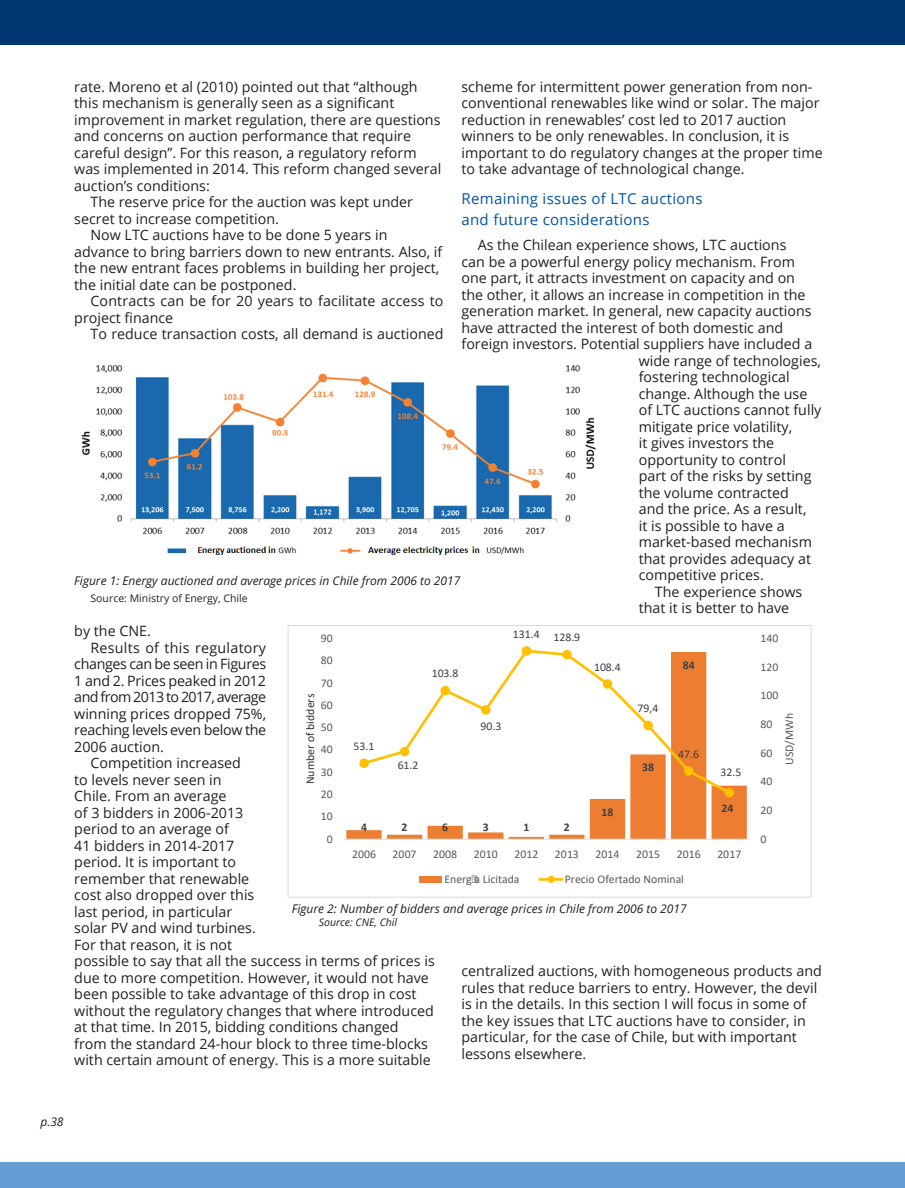
<style>
.page{position:relative;width:905px;height:1188px;background:#fff}
.page>*{position:absolute;margin:0;border:0;box-sizing:border-box;transform-origin:0 0}
.Heading_NEW{font:15px/21px "Open Sans";letter-spacing:.02em;color:#0155a5}
.Body_Text_NEW{font:14.25px/16.5px "Open Sans";color:#231f20}
.Figure_Caption_NEW{font:italic 12px "Open Sans";color:#231f20}
.t1{font:11.7px "Calibri";color:#595959}
.t2{font:11.7px "Calibri";color:#404040}
.t3{font:11.7px "Calibri";letter-spacing:.005em;color:#333}
.t4{font:700 11.7px "Calibri";color:#404040}
.Body_Text_NEW-2{font:10.5px "Open Sans";color:#231f20}
.Figure_Caption_NEW-2{font:italic 10.5px "Open Sans";color:#231f20}
</style>
<div class="page">
<div style="left:0;top:1162px;width:904px;height:26px;background:#639dd4"></div>
<div style="left:0;top:0;width:904px;height:44px;background:#013874"></div>
<img style="left:81px;top:365px;width:515px;height:190px">
<svg style="left:346px;top:765px;width:400px;height:74px"></svg>
<hr style="left:344px;top:839px;width:405px;height:1px;background:#d9d9d9">
<svg style="left:361px;top:648px;width:371px;height:148px"></svg>
<div style="left:359px;top:758px;width:10px;height:10px;background:#ffc000;border-radius:50%"></div>
<div style="left:400px;top:747px;width:9px;height:9px;background:#ffc000;border-radius:50%"></div>
<div style="left:440px;top:686px;width:10px;height:9px;background:#ffc000;border-radius:50%"></div>
<div style="left:481px;top:705px;width:9px;height:10px;background:#ffc000;border-radius:50%"></div>
<div style="left:521px;top:646px;width:10px;height:10px;background:#ffc000;border-radius:50%"></div>
<div style="left:562px;top:650px;width:9px;height:9px;background:#ffc000;border-radius:50%"></div>
<div style="left:602px;top:679px;width:10px;height:10px;background:#ffc000;border-radius:50%"></div>
<div style="left:643px;top:721px;width:10px;height:9px;background:#ffc000;border-radius:50%"></div>
<div style="left:684px;top:766px;width:9px;height:10px;background:#ffc000;border-radius:50%"></div>
<div style="left:724px;top:788px;width:10px;height:9px;background:#ffc000;border-radius:50%"></div>
<div style="left:419px;top:876px;width:23px;height:7px;background:#ed7d31"></div>
<hr style="left:539px;top:878px;width:23px;height:3px;background:#ffc000">
<div style="left:547px;top:876px;width:7px;height:7px;background:#ffc000;border-radius:50%"></div>
<div style="left:288px;top:626px;width:523px;height:272px;border:1px solid #d9d9d9"></div>
<p class="Body_Text_NEW" style="left:461px;top:78px;width:363px">scheme for intermittent power generation from non&shy;conventional renewables like wind or solar. The major reduction in renewables’ cost led to 2017 auction winners to be only renewables. In conclusion, it is important to do regulatory changes at the proper time to take advantage of technological change.</p>
<p class="Heading_NEW" style="left:461px;top:188px;width:242px">Remaining issues of LTC auctions and future considerations</p>
<p class="Body_Text_NEW" style="left:477px;top:237px;width:310px">As the Chilean experience shows, LTC auctions</p>
<p class="Body_Text_NEW" style="left:461px;top:253px;width:335px">can be a powerful energy policy mechanism. From</p>
<p class="Body_Text_NEW" style="left:461px;top:270px;width:335px">one part, it attracts investment on capacity and on</p>
<p class="Body_Text_NEW" style="left:461px;top:286px;width:345px">the other, it allows an increase in competition in the</p>
<p class="Body_Text_NEW" style="left:461px;top:303px;width:351px">generation market. In general, new capacity auctions</p>
<p class="Body_Text_NEW" style="left:461px;top:319px;width:323px">have attracted the interest of both domestic and</p>
<p class="Body_Text_NEW" style="left:461px;top:336px;width:352px">foreign investors. Potential suppliers have included a</p>
<p class="Body_Text_NEW" style="left:638px;top:352px;width:184px">wide range of technologies,</p>
<p class="Body_Text_NEW" style="left:638px;top:369px;width:152px">fostering technological</p>
<p class="Body_Text_NEW" style="left:638px;top:385px;width:170px">change. Although the use</p>
<p class="Body_Text_NEW" style="left:638px;top:402px;width:184px">of LTC auctions cannot fully</p>
<p class="Body_Text_NEW" style="left:638px;top:418px;width:155px">mitigate price volatility,</p>
<p class="Body_Text_NEW" style="left:638px;top:435px;width:137px">it gives investors the</p>
<p class="Body_Text_NEW" style="left:638px;top:451px;width:149px">opportunity to control</p>
<p class="Body_Text_NEW" style="left:638px;top:468px;width:174px">part of the risks by setting</p>
<p class="Body_Text_NEW" style="left:638px;top:484px;width:151px">the volume contracted</p>
<p class="Body_Text_NEW" style="left:638px;top:501px;width:169px">and the price. As a result,</p>
<p class="Body_Text_NEW" style="left:638px;top:517px;width:147px">it is possible to have a</p>
<p class="Body_Text_NEW" style="left:638px;top:534px;width:175px">market-based mechanism</p>
<p class="Body_Text_NEW" style="left:638px;top:550px;width:174px">that provides adequacy at</p>
<p class="Body_Text_NEW" style="left:638px;top:567px;width:127px">competitive prices.</p>
<p class="Body_Text_NEW" style="left:638px;top:583px;width:165px;text-indent:16px">The experience shows that it is better to have</p>
<p class="Body_Text_NEW" style="left:74px;top:78px;width:368px">rate. Moreno et al (2010) pointed out that “although this mechanism is generally seen as a significant improvement in market regulation, there are questions and concerns on auction performance that require careful design”. For this reason, a regulatory reform was implemented in 2014. This reform changed several auction’s conditions:</p>
<p class="Body_Text_NEW" style="left:74px;top:194px;width:340px;text-indent:16px">The reserve price for the auction was kept under secret to increase competition.</p>
<p class="Body_Text_NEW" style="left:74px;top:227px;width:369px;text-indent:16px">Now LTC auctions have to be done 5 years in advance to bring barriers down to new entrants. Also, if the new entrant faces problems in building her project, the initial date can be postponed.</p>
<p class="Body_Text_NEW" style="left:74px;top:293px;width:370px;text-indent:16px">Contracts can be for 20 years to facilitate access to project finance</p>
<p class="Body_Text_NEW" style="left:90px;top:326px;width:354px">To reduce transaction costs, all demand is auctioned</p>
<p class="Figure_Caption_NEW" style="left:74px;top:573px;width:387px">Figure 1: Energy auctioned and average prices in Chile from 2006 to 2017</p>
<p class="Body_Text_NEW-2" style="left:90px;top:591px;width:159px">Source: Ministry of Energy, Chile</p>
<p class="Body_Text_NEW" style="left:74px;top:623px;width:78px">by the CNE.</p>
<p class="Body_Text_NEW" style="left:74px;top:639px;width:193px;text-align:justify;text-indent:16px">Results of this regulatory changes can be seen in Figures 1 and 2. Prices peaked in 2012 and from 2013 to 2017, average winning prices dropped 75%, reaching levels even below the 2006 auction.</p>
<p class="Body_Text_NEW" style="left:74px;top:755px;width:362px;text-indent:16px">Competition increased<br>to levels never seen in<br>Chile. From an average<br>of 3 bidders in 2006-2013<br>period to an average of<br>41 bidders in 2014-2017<br>period. It is important to<br>remember that renewable<br>cost also dropped over this<br>last period, in particular<br>solar PV and wind turbines.<br>For that reason, it is not<br>possible to say that all the success in terms of prices is due to more competition. However, it would not have been possible to take advantage of this drop in cost without the regulatory changes that where introduced at that time. In 2015, bidding conditions changed<br>from the standard 24-hour block to three time-blocks with certain amount of energy. This is a more suitable</p>
<p class="t2" style="left:513px;top:628px;width:69px">131.4 128.9</p>
<p class="t1" style="left:321px;top:630px;width:13px">90</p>
<p class="t1" style="left:760px;top:630px;width:19px">140</p>
<p class="t1" style="left:321px;top:652px;width:13px">80</p>
<p class="t4" style="left:682px;top:656px;width:13px">84</p>
<p class="t2" style="left:594px;top:659px;width:28px">108.4</p>
<p class="t1" style="left:760px;top:659px;width:19px">120</p>
<p class="t2" style="left:431px;top:665px;width:28px">103.8</p>
<p class="t1" style="left:321px;top:675px;width:13px">70</p>
<p class="t1" style="left:760px;top:687px;width:19px">100</p>
<p class="t3" style="left:302px;top:784px;width:92px;rotate:-90deg">Number of bidders</p>
<p class="t1" style="left:321px;top:697px;width:13px">60</p>
<p class="t2" style="left:637px;top:700px;width:22px">79,4</p>
<p class="t1" style="left:781px;top:765px;width:53px;rotate:-90deg">USD/MWh</p>
<p class="t1" style="left:760px;top:716px;width:13px">80</p>
<p class="t2" style="left:480px;top:718px;width:22px">90.3</p>
<p class="t1" style="left:321px;top:719px;width:13px">50</p>
<p class="t2" style="left:353px;top:738px;width:22px">53.1</p>
<p class="t1" style="left:321px;top:741px;width:13px">40</p>
<p class="t1" style="left:760px;top:745px;width:13px">60</p>
<p class="t2" style="left:678px;top:746px;width:22px">47.6</p>
<p class="t2" style="left:397px;top:757px;width:22px">61.2</p>
<p class="t4" style="left:642px;top:759px;width:13px">38</p>
<p class="t1" style="left:321px;top:764px;width:13px">30</p>
<p class="t2" style="left:720px;top:764px;width:22px">32.5</p>
<p class="t1" style="left:760px;top:773px;width:13px">40</p>
<p class="t1" style="left:321px;top:786px;width:13px">20</p>
<p class="t4" style="left:721px;top:800px;width:13px">24</p>
<p class="t1" style="left:760px;top:802px;width:13px">20</p>
<p class="t4" style="left:601px;top:803px;width:13px">18</p>
<p class="t1" style="left:321px;top:808px;width:13px">10</p>
<p class="t4" style="left:361px;top:818px;width:7px">4</p>
<p class="t4" style="left:401px;top:818px;width:7px">2</p>
<p class="t4" style="left:442px;top:818px;width:7px">6</p>
<p class="t4" style="left:483px;top:818px;width:7px">3</p>
<p class="t4" style="left:523px;top:818px;width:7px">1</p>
<p class="t4" style="left:564px;top:818px;width:7px">2</p>
<p class="t1" style="left:327px;top:831px;width:7px">0</p>
<p class="t1" style="left:760px;top:831px;width:7px">0</p>
<p class="t1" style="left:352px;top:846px;width:25px">2006</p>
<p class="t1" style="left:392px;top:846px;width:25px">2007</p>
<p class="t1" style="left:433px;top:846px;width:25px">2008</p>
<p class="t1" style="left:474px;top:846px;width:25px">2010</p>
<p class="t1" style="left:514px;top:846px;width:25px">2012</p>
<p class="t1" style="left:555px;top:846px;width:25px">2013</p>
<p class="t1" style="left:595px;top:846px;width:25px">2014</p>
<p class="t1" style="left:636px;top:846px;width:25px">2015</p>
<p class="t1" style="left:676px;top:846px;width:25px">2016</p>
<p class="t1" style="left:717px;top:846px;width:25px">2017</p>
<p class="t1" style="left:444px;top:871px;width:77px">EnergÌa Licitada</p>
<p class="t1" style="left:565px;top:871px;width:121px">Precio Ofertado Nominal</p>
<p class="Figure_Caption_NEW" style="left:292px;top:901px;width:396px">Figure 2: Number of bidders and average prices in Chile from 2006 to 2017</p>
<p class="Figure_Caption_NEW-2" style="left:319px;top:915px;width:80px">Source: CNE, Chil</p>
<p class="Body_Text_NEW" style="left:461px;top:963px;width:362px">centralized auctions, with homogeneous products and rules that reduce barriers to entry. However, the devil is in the details. In this section I will focus in some of the key issues that LTC auctions have to consider, in particular, for the case of Chile, but with important lessons elsewhere.</p>
<p class="Figure_Caption_NEW" style="left:40px;top:1114px;width:25px">p.38</p>
</div>
